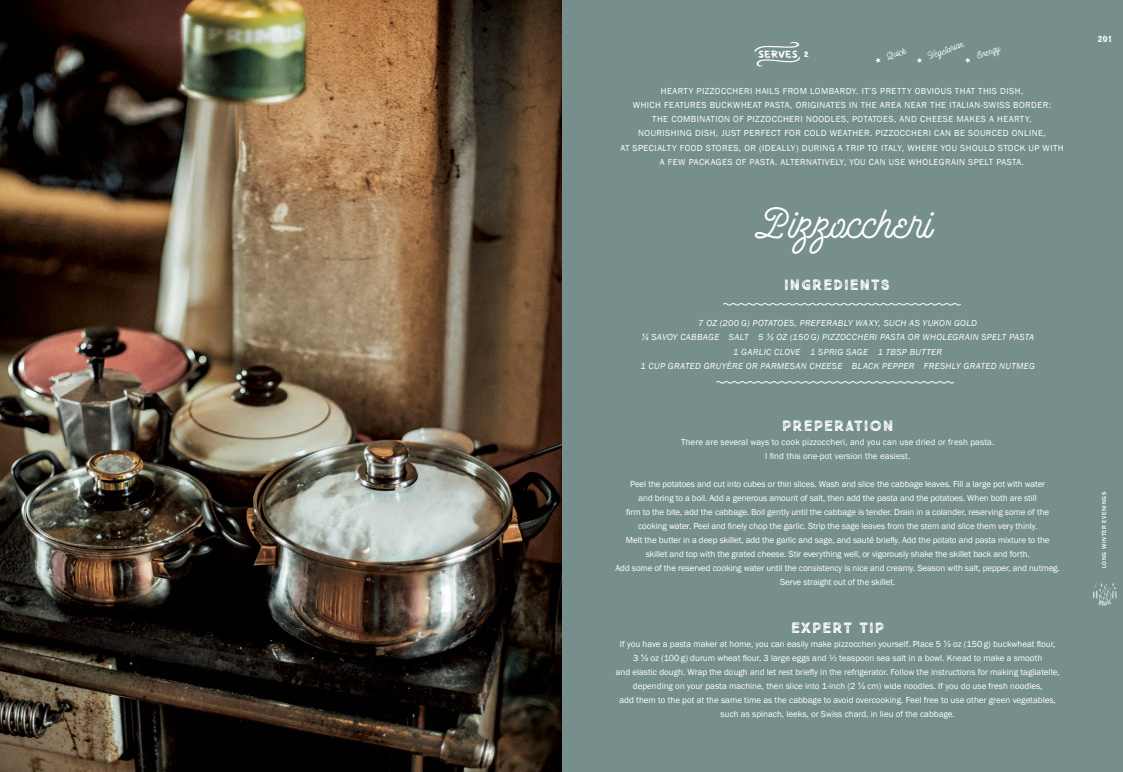
<style>
.page{position:relative;width:1123px;height:772px;background:#fff}
.page>*{position:absolute;margin:0;border:0;box-sizing:border-box;transform-origin:0 0}
.t1{font:40px "Outfitter Script";color:#fff}
.t2{font:700 15px "True North Textures";letter-spacing:.06em;color:#fff}
.t3{font:12px "Renovation";letter-spacing:.05em;color:#fff}
.t4{font:9.2px "Outfitter Script";color:#fff}
.t5{font:9px/14px "Franklin Gothic";color:#fff;text-align:center}
.t6{font:9px/14px "Franklin Gothic";letter-spacing:.05em;color:#fff;text-align:center}
.t7{font:italic 9px/14px "Franklin Gothic";letter-spacing:.035em;color:#fff;text-align:center}
.t8{font:700 9px "True North Textures";color:#fff}
.t9{font:500 6px "Franklin Gothic";letter-spacing:.1em;color:#fff}
.s1{font-family:"Brandon Printed Extras";font-size:10px}
.s2{font-size:9px}
.s3{font-family:"Arial"}
</style>
<div class="page">
<div style="left:561px;top:0;width:562px;height:771px;background:#768f8d"></div>
<img style="left:0;top:0;width:561px;height:771px">
<svg style="left:723px;top:303px;width:238px;height:3px"></svg>
<svg style="left:716px;top:381px;width:238px;height:3px"></svg>
<svg style="left:1092px;top:583px;width:25px;height:23px"></svg>
<svg style="left:754px;top:42px;width:46px;height:25px"></svg>
<p class="t4" style="left:914px;top:56px;width:51px;rotate:-20deg"><span class="s1">*</span> Vegetarian</p>
<p class="t4" style="left:872px;top:56px;width:31px;rotate:-20deg"><span class="s1">*</span> Quick</p>
<p class="t4" style="left:962px;top:55px;width:39px;rotate:-20deg"><span class="s1">*</span> Energy</p>
<p class="t6" style="left:620px;top:84px;width:445px">HEARTY PIZZOCCHERI HAILS FROM LOMBARDY. IT’S PRETTY OBVIOUS THAT THIS DISH,<br>WHICH FEATURES BUCKWHEAT PASTA, ORIGINATES IN THE AREA NEAR THE ITALIAN-SWISS BORDER:<br>THE COMBINATION OF PIZZOCCHERI NOODLES, POTATOES, AND CHEESE MAKES A HEARTY,<br>NOURISHING DISH, JUST PERFECT FOR COLD WEATHER. PIZZOCCHERI CAN BE SOURCED ONLINE,<br>AT SPECIALTY FOOD STORES, OR (IDEALLY) DURING A TRIP TO ITALY, WHERE YOU SHOULD STOCK UP WITH A FEW PACKAGES OF PASTA. ALTERNATIVELY, YOU CAN USE WHOLEGRAIN SPELT PASTA.</p>
<h3 class="t3" style="left:758px;top:47px;width:52px">SERVES <span class="s2">2</span></h3>
<h1 class="t1" style="left:754px;top:200px;width:179px">Pizzoccheri</h1>
<h2 class="t2" style="left:784px;top:275px;width:107px">INGREDIENTS</h2>
<p class="t7" style="left:640px;top:316px;width:396px">7 OZ (200 G) POTATOES, PREFERABLY WAXY, SUCH AS YUKON GOLD<br><span class="s3">¼</span> SAVOY CABBAGE SALT 5 <span class="s3">½</span> OZ (150 G) PIZZOCCHERI PASTA OR WHOLEGRAIN SPELT PASTA 1 GARLIC CLOVE 1 SPRIG SAGE 1 TBSP BUTTER<br>1 CUP GRATED GRUYÈRE OR PARMESAN CHEESE BLACK PEPPER FRESHLY GRATED NUTMEG</p>
<h2 class="t2" style="left:782px;top:416px;width:113px">PREPERATION</h2>
<p class="t5" style="left:681px;top:434px;width:315px">There are several ways to cook pizzoccheri, and you can use dried or fresh pasta.<br>I find this one-pot version the easiest.</p>
<p class="t5" style="left:615px;top:476px;width:446px">Peel the potatoes and cut into cubes or thin slices. Wash and slice the cabbage leaves. Fill a large pot with water<br>and bring to a boil. Add a generous amount of salt, then add the pasta and the potatoes. When both are still<br>firm to the bite, add the cabbage. Boil gently until the cabbage is tender. Drain in a colander, reserving some of the cooking water. Peel and finely chop the garlic. Strip the sage leaves from the stem and slice them very thinly.<br>Melt the butter in a deep skillet, add the garlic and sage, and sauté briefly. Add the potato and pasta mixture to the skillet and top with the grated cheese. Stir everything well, or vigorously shake the skillet back and forth.<br>Add some of the reserved cooking water until the consistency is nice and creamy. Season with salt, pepper, and nutmeg.<br>Serve straight out of the skillet.</p>
<h2 class="t2" style="left:791px;top:618px;width:95px">EXPERT TIP</h2>
<p class="t5" style="left:615px;top:636px;width:445px">If you have a pasta maker at home, you can easily make pizzoccheri yourself. Place 5 <span class="s3">½</span> oz (150 g) buckwheat flour,<br>3 <span class="s3">½</span> oz (100 g) durum wheat flour, 3 large eggs and ½ teaspoon sea salt in a bowl. Knead to make a smooth<br>and elastic dough. Wrap the dough and let rest briefly in the refrigerator. Follow the instructions for making tagliatelle, depending on your pasta machine, then slice into 1-inch (2 <span class="s3">½</span> cm) wide noodles. If you do use fresh noodles,<br>add them to the pot at the same time as the cabbage to avoid overcooking. Feel free to use other green vegetables, such as spinach, leeks, or Swiss chard, in lieu of the cabbage.</p>
<p class="t8" style="left:1097px;top:33px;width:15px">201</p>
<p class="t9" style="left:1100px;top:567px;width:78px;rotate:-90deg">LONG WINTER EVENINGS</p>
</div>
